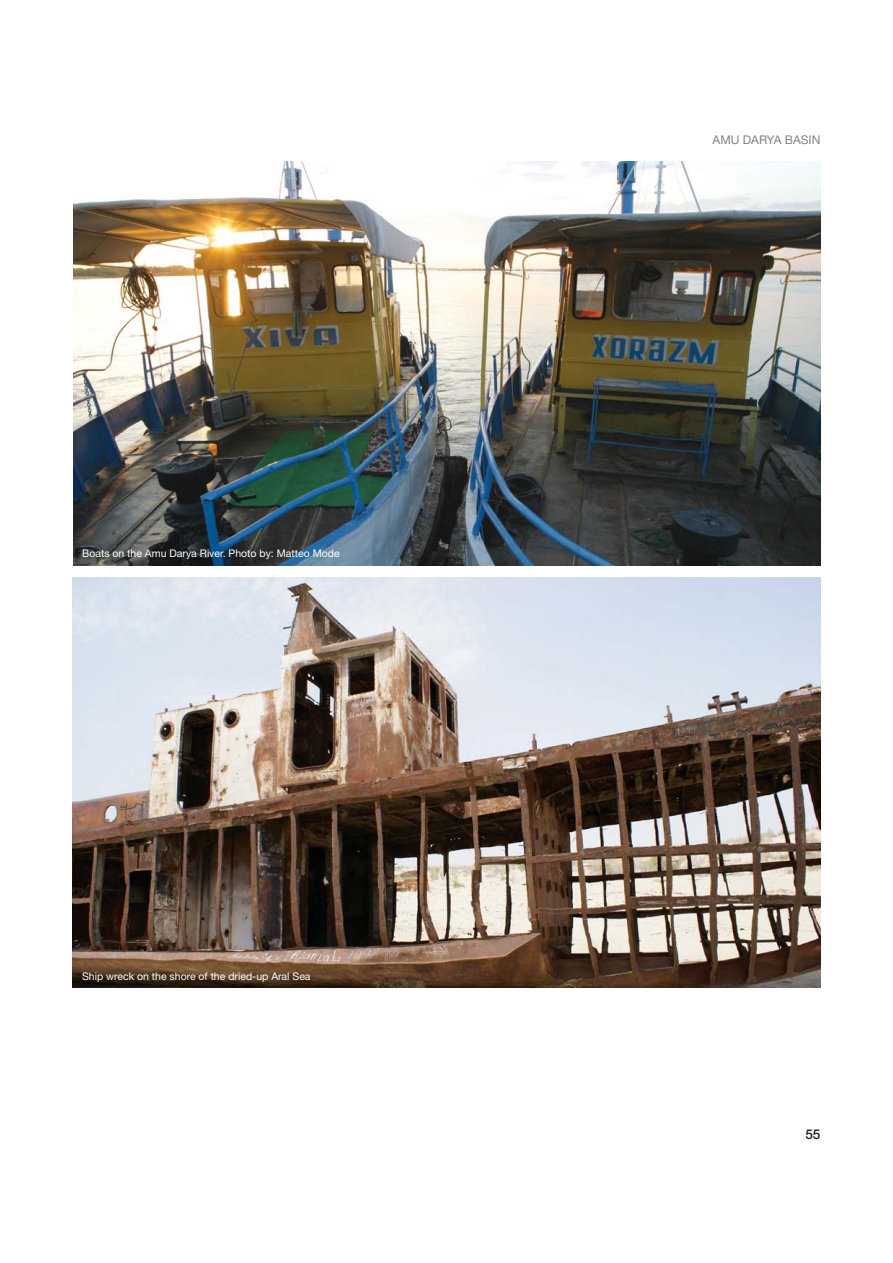
<style>
.page{position:relative;width:893px;height:1263px;background:#fff}
.page>*{position:absolute;margin:0;border:0;box-sizing:border-box;transform-origin:0 0}
.t1{font:500 13.5px "Helvetica Neue";color:#231f20}
.t2{font:12px "Helvetica Neue";color:#808285}
.t3{font:10.5px "Helvetica Neue";color:#fff}
</style>
<div class="page">
<img style="left:73px;top:162px;width:747px;height:403px">
<img style="left:72px;top:577px;width:748px;height:411px">
<p class="t3" style="left:82px;top:550px;width:259px">Boats on the Amu Darya River. Photo by: Matteo Mode</p>
<p class="t3" style="left:82px;top:972px;width:230px">Ship wreck on the shore of the dried-up Aral Sea</p>
<p class="t2" style="left:712px;top:135px;width:109px">AMU DARYA BASIN</p>
<p class="t1" style="left:805px;top:1130px;width:17px">55</p>
</div>
